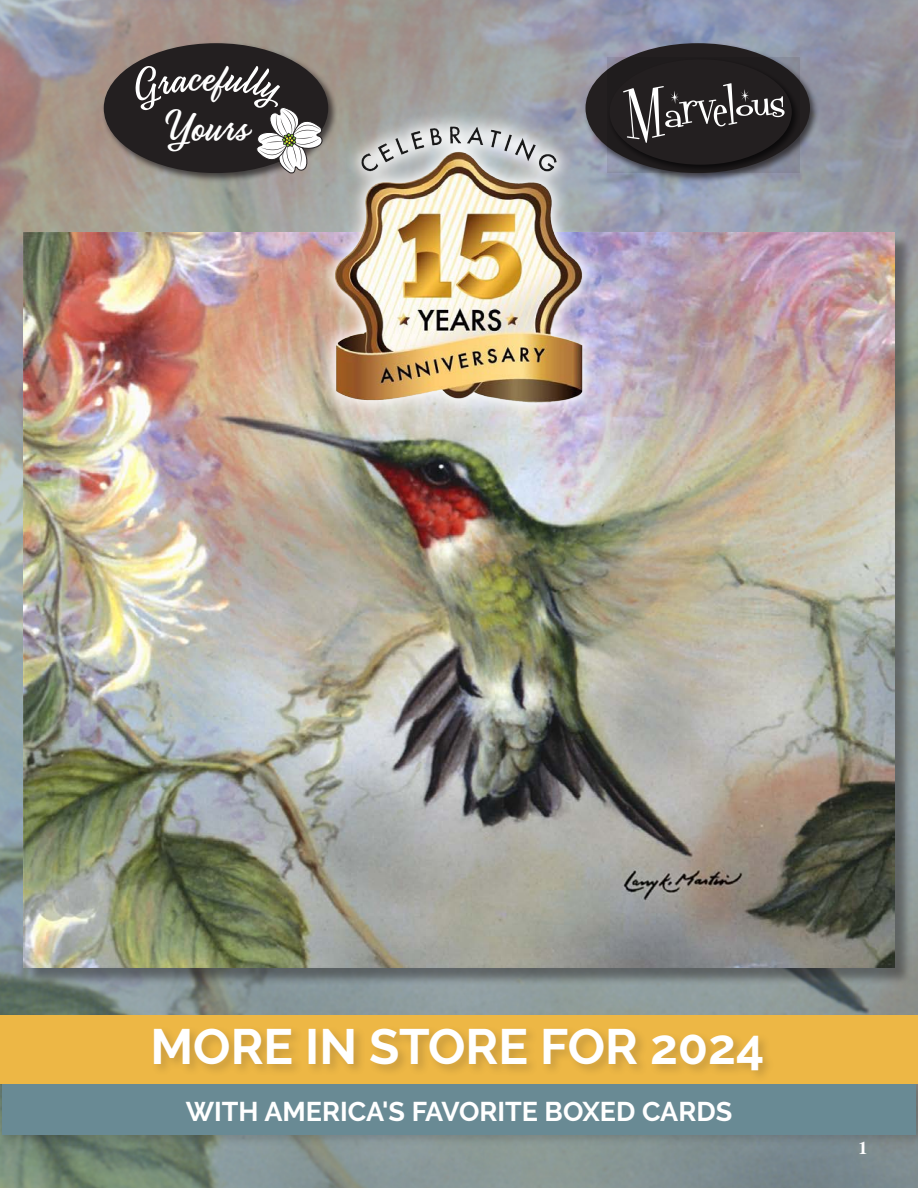
<style>
.page{position:relative;width:918px;height:1188px;background:#fff}
.page>*{position:absolute;margin:0;border:0;box-sizing:border-box;transform-origin:0 0}
.t1{font:57.45px "Fontdinerdotcom";color:#fff}
.t2{font:700 49.5px "Raleway";color:#fff}
.t3{font:46.2px "Fancier Script";color:#fff}
.t4{font:700 27px "Raleway";color:#fff}
.t5{font:700 18px "Times";color:#fff}
.s1{font-family:"Fontdinerdotcom Sparkly"}
</style>
<div class="page">
<img style="left:0;top:0;width:918px;height:1188px">
<div style="left:25px;top:234px;width:888px;height:752px;background:#231f20;opacity:.46"></div>
<img style="left:23px;top:232px;width:871px;height:735px">
<div style="left:0;top:1079px;width:918px;height:68px;background:#231f20;opacity:.19"></div>
<div style="left:2px;top:1083px;width:914px;height:51px;background:#698a94"></div>
<div style="left:0;top:1016px;width:918px;height:68px;background:#edb745"></div>
<div style="left:151px;top:1025px;width:624px;height:57px;background:#231f20;opacity:.19"></div>
<div style="left:101px;top:41px;width:237px;height:142px;background:#231f20;opacity:.75"></div>
<div style="left:104px;top:43px;width:224px;height:130px;background:#231f20;border-radius:50%"></div>
<div style="left:583px;top:41px;width:237px;height:142px;background:#231f20;opacity:.75"></div>
<div style="left:586px;top:43px;width:224px;height:130px;background:#231f20;border-radius:50%"></div>
<svg style="left:608px;top:57px;width:192px;height:116px"></svg>
<div style="left:610px;top:59px;width:182px;height:106px;background:#231f20;border-radius:50%"></div>
<img style="left:263px;top:87px;width:425px;height:393px">
<svg style="left:130px;top:64px;width:195px;height:111px"></svg>
<p class="t3" style="left:204px;top:50px;width:16px">e</p>
<p class="t3" style="left:166px;top:100px;width:85px">Yours</p>
<p class="t1" style="left:623px;top:75px;width:161px;rotate:-5deg">M<span class="s1">a</span>rvel<span class="s1">o</span>us</p>
<p class="t2" style="left:151px;top:1018px;width:615px">MORE IN STORE FOR 2024</p>
<p class="t4" style="left:186px;top:1096px;width:548px">WITH AMERICA'S FAVORITE BOXED CARDS</p>
<p class="t5" style="left:858px;top:1130px;width:10px">1</p>
</div>
